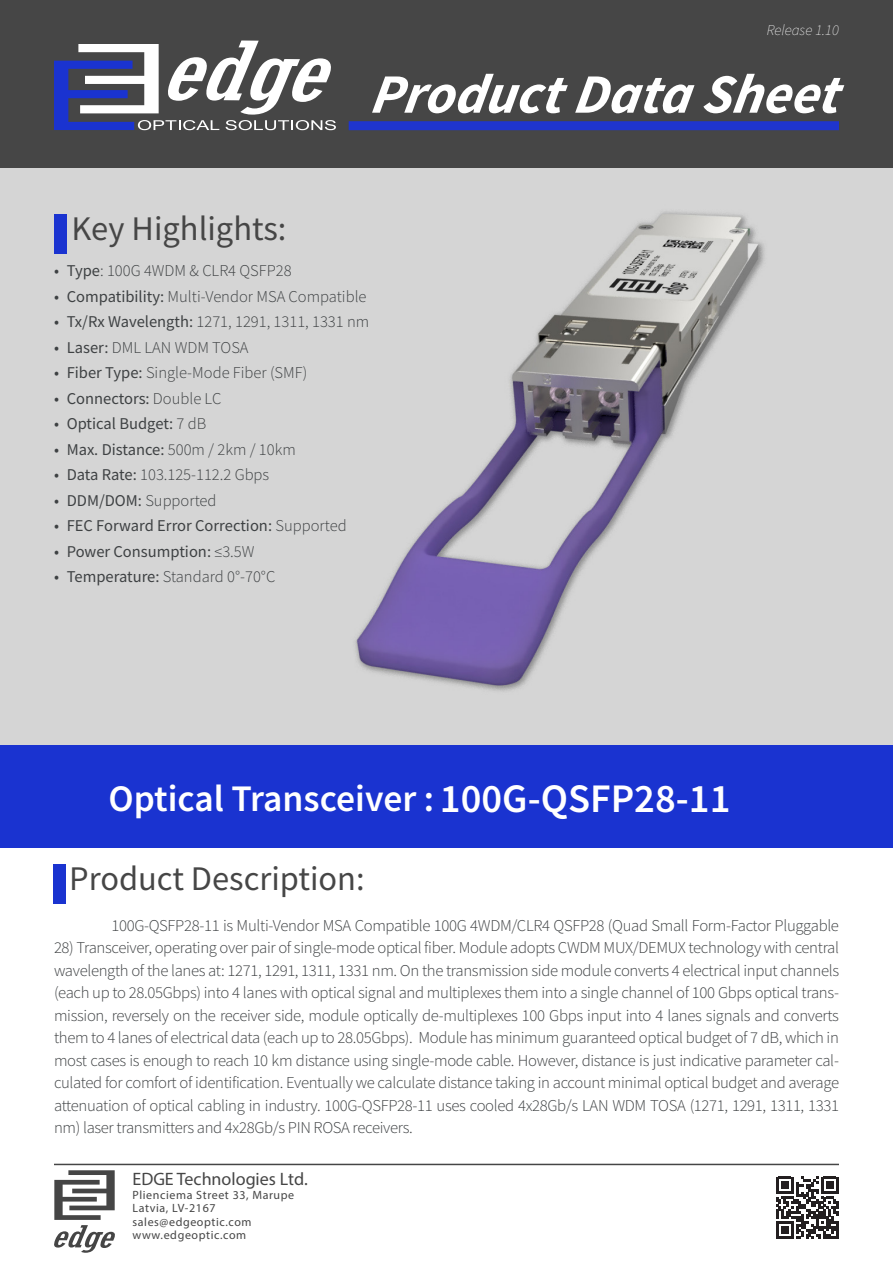
<style>
.page{position:relative;width:893px;height:1263px;background:#fff}
.page>*{position:absolute;margin:0;border:0;box-sizing:border-box;transform-origin:0 0}
.t1{font:italic 700 55.5px "Source Sans Pro";color:#fff}
.t2{font:600 37.5px "Source Sans Pro";color:#fff}
.t3{font:34.5px "Source Sans Pro";color:#464646}
.t4{font:18px "Myriad Pro";color:#464646}
.t5{font:300 16.5px/22.5px "Source Sans Pro";letter-spacing:-.02em;color:#3e4143;text-align:justify}
.t6{font:300 16.5px "Source Sans Pro";color:#3e4143}
.t7{font:16.5px "Source Sans Pro";color:#3e4143}
.t8{font:italic 200 15px "Source Sans Pro";color:#fff}
.t9{font:12px "Myriad Pro";letter-spacing:.05em;color:#464646}
.s1{font-weight:400}
.s2{font-weight:300}
.s3{font-size:40.5px}
</style>
<div class="page">
<div style="left:0;top:20px;width:893px;height:725px;background:#d5d5d5"></div>
<img style="left:355px;top:211px;width:410px;height:481px">
<div style="left:0;top:0;width:893px;height:168px;background:#464646"></div>
<svg style="left:54px;top:40px;width:282px;height:90px"></svg>
<div style="left:0;top:745px;width:893px;height:102px;background:#1a33d0"></div>
<div style="left:349px;top:121px;width:490px;height:9px;background:#1f35ce"></div>
<hr style="left:54px;top:1164px;width:785px;height:1px;background:#464646">
<svg style="left:54px;top:1170px;width:61px;height:83px"></svg>
<svg style="left:776px;top:1177px;width:62px;height:62px"></svg>
<div style="left:53px;top:864px;width:13px;height:40px;background:#1a33d0"></div>
<div style="left:54px;top:214px;width:13px;height:40px;background:#1a33d0"></div>
<p class="t8" style="left:767px;top:21px;width:74px">Release 1.10</p>
<p class="t1" style="left:370px;top:57px;width:482px">ProductData Sheet</p>
<p class="t3" style="left:72px;top:206px;width:216px">Key Highlights:</p>
<p class="t6" style="left:54px;top:260px;width:239px"><span class="s1">• Type</span>: 100G 4WDM &amp; CLR4 QSFP28</p>
<p class="t6" style="left:54px;top:286px;width:314px"><span class="s1">• Compatibility:</span> Multi-Vendor MSA Compatible</p>
<p class="t6" style="left:54px;top:311px;width:317px"><span class="s1">• Tx/Rx Wavelength:</span> 1271, 1291, 1311, 1331 nm</p>
<p class="t6" style="left:54px;top:337px;width:196px"><span class="s1">• Laser:</span> DML LAN WDM TOSA</p>
<p class="t6" style="left:54px;top:362px;width:255px"><span class="s1">• Fiber Type:</span> Single-Mode Fiber (SMF)</p>
<p class="t7" style="left:54px;top:388px;width:169px">• Connectors: <span class="s2">Double LC</span></p>
<p class="t7" style="left:54px;top:413px;width:154px">• Optical Budget: <span class="s2">7 dB</span></p>
<p class="t7" style="left:54px;top:439px;width:243px">• Max. Distance: <span class="s2">500m / 2km / 10km</span></p>
<p class="t6" style="left:54px;top:464px;width:217px"><span class="s1">• Data Rate:</span> 103.125-112.2 Gbps</p>
<p class="t7" style="left:54px;top:490px;width:164px">• DDM/DOM: <span class="s2">Supported</span></p>
<p class="t7" style="left:54px;top:515px;width:294px">• FEC Forward Error Correction: <span class="s2">Supported</span></p>
<p class="t7" style="left:54px;top:541px;width:202px">• Power Consumption: <span class="s2">≤3.5W</span></p>
<p class="t6" style="left:54px;top:566px;width:223px"><span class="s1">• Temperature:</span> Standard 0°-70°C</p>
<p class="t2" style="left:109px;top:773px;width:623px">Optical Transceiver :<span class="s3">100G-QSFP28-11</span></p>
<p class="t3" style="left:69px;top:856px;width:297px">Product Description:</p>
<p class="t5" style="left:111px;top:914px;width:729px">100G-QSFP28-11 is Multi-Vendor MSA Compatible 100G 4WDM/CLR4 QSFP28 (Quad Small Form-Factor Pluggable</p>
<p class="t5" style="left:54px;top:937px;width:787px">28) Transceiver, operating over pair of single-mode optical fiber. Module adopts CWDM MUX/DEMUX technology with central wavelength of the lanes at: 1271, 1291, 1311, 1331 nm. On the transmission side module converts 4 electrical input channels (each up to 28.05Gbps) into 4 lanes with optical signal and multiplexes them into a single channel of 100 Gbps optical trans&shy;mission, reversely on the receiver side, module optically de-multiplexes 100 Gbps input into 4 lanes signals and converts them to 4 lanes of electrical data (each up to 28.05Gbps). Module has minimum guaranteed optical budget of 7 dB, which in most cases is enough to reach 10 km distance using single-mode cable. However, distance is just indicative parameter cal&shy;culated for comfort of identification. Eventually we calculate distance taking in account minimal optical budget and average attenuation of optical cabling in industry. 100G-QSFP28-11 uses cooled 4x28Gb/s LAN WDM TOSA (1271, 1291, 1311, 1331 nm) laser transmitters and 4x28Gb/s PIN ROSA receivers.</p>
<p class="t4" style="left:132px;top:1168px;width:177px">EDGE Technologies Ltd.</p>
<p class="t9" style="left:132px;top:1187px;width:163px">Plienciema Street 33, Marupe</p>
<p class="t9" style="left:132px;top:1201px;width:85px">Latvia, LV-2167</p>
<p class="t9" style="left:132px;top:1214px;width:121px">sales@edgeoptic.com</p>
<p class="t9" style="left:132px;top:1228px;width:115px">www.edgeoptic.com</p>
</div>
